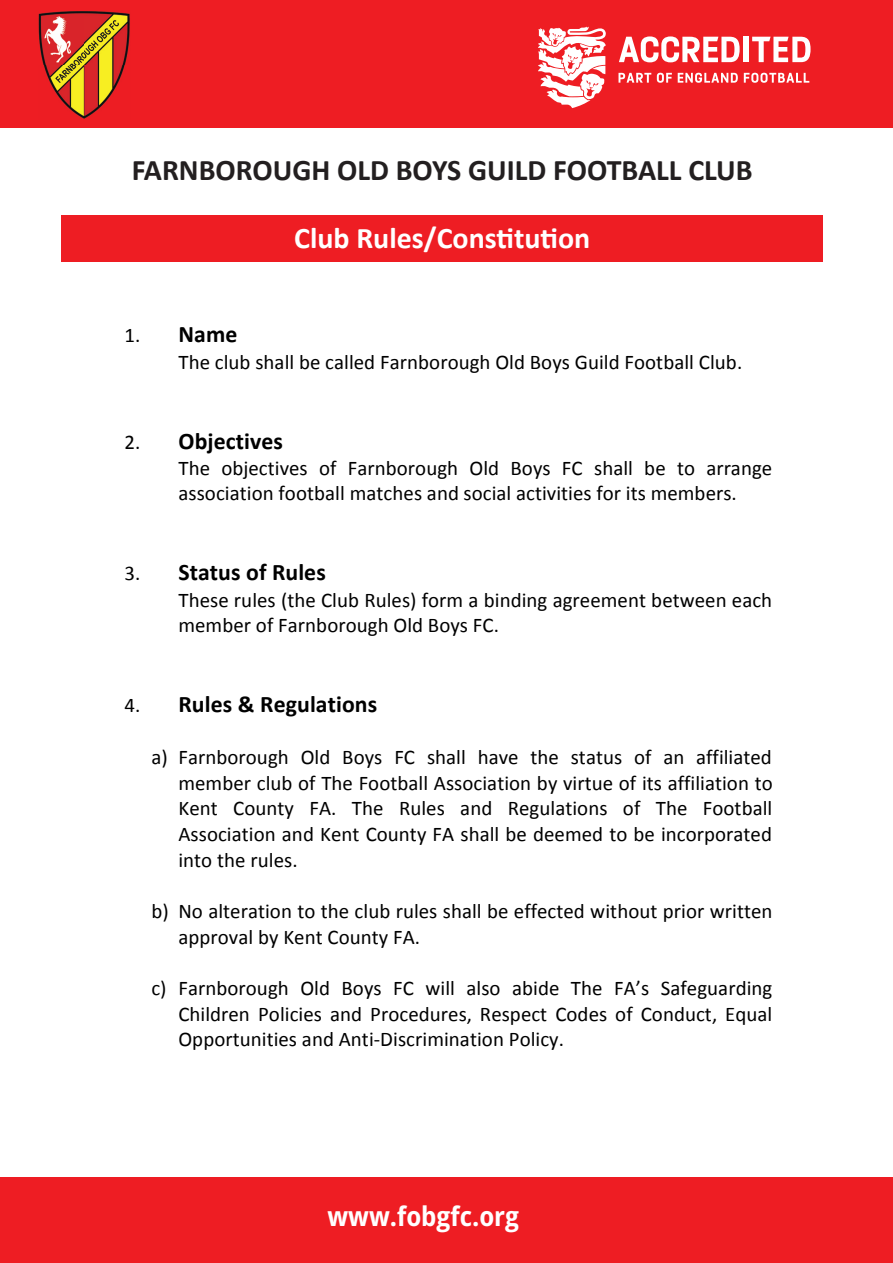
<style>
.page{position:relative;width:893px;height:1263px;background:#fff}
.page>*{position:absolute;margin:0;border:0;box-sizing:border-box;transform-origin:0 0}
.t1{font:700 30px "Calibri";color:#231f20}
.t2{font:700 30px "Calibri";color:#fff}
.t3{font:700 semi-condensed 27px "Open Sans";color:#fff}
.t4{font:700 23.7px "Calibri";letter-spacing:.005em;color:#000}
.t5{font:20.85px/25.5px "Calibri";color:#000}
.s1{font-weight:400;font-size:20.85px}
</style>
<div class="page">
<div style="left:0;top:0;width:893px;height:128px;background:#ee1d23"></div>
<div style="left:0;top:1178px;width:893px;height:85px;background:#ee1d23"></div>
<img style="left:39px;top:11px;width:91px;height:108px">
<div style="left:743px;top:37px;width:5px;height:25px;background:#fff"></div>
<svg style="left:619px;top:36px;width:121px;height:26px"></svg>
<svg style="left:752px;top:37px;width:58px;height:25px"></svg>
<svg style="left:538px;top:27px;width:68px;height:81px"></svg>
<svg style="left:618px;top:73px;width:33px;height:10px"></svg>
<svg style="left:657px;top:73px;width:15px;height:10px"></svg>
<svg style="left:678px;top:73px;width:60px;height:10px"></svg>
<svg style="left:744px;top:73px;width:65px;height:10px"></svg>
<div style="left:62px;top:215px;width:761px;height:46px;background:#ee1d23"></div>
<h1 class="t1" style="left:132px;top:151px;width:622px">FARNBOROUGH OLD BOYS GUILD FOOTBALL CLUB</h1>
<h1 class="t2" style="left:294px;top:219px;width:298px">Club Rules/Constitution</h1>
<p class="t4" style="left:124px;top:319px;width:115px"><span class="s1">1.</span> Name</p>
<p class="t5" style="left:178px;top:349px;width:565px">The club shall be called Farnborough Old Boys Guild Football Club.</p>
<p class="t4" style="left:124px;top:425px;width:160px"><span class="s1">2.</span> Objectives</p>
<p class="t5" style="left:178px;top:455px;width:595px">The objectives of Farnborough Old Boys FC shall be to arrange association football matches and social activities for its members.</p>
<p class="t4" style="left:124px;top:557px;width:203px"><span class="s1">3.</span> Status of Rules</p>
<p class="t5" style="left:178px;top:587px;width:595px">These rules (the Club Rules) form a binding agreement between each member of Farnborough Old Boys FC.</p>
<p class="t4" style="left:124px;top:689px;width:254px"><span class="s1">4.</span> Rules &amp; Regulations</p>
<p class="t5" style="left:178px;top:745px;width:596px;text-align:justify;text-indent:-27px">a) Farnborough Old Boys FC shall have the status of an affiliated member club of The Football Association by virtue of its affiliation to Kent County FA. The Rules and Regulations of The Football Association and Kent County FA shall be deemed to be incorporated into the rules.</p>
<p class="t5" style="left:178px;top:898px;width:596px;text-indent:-27px">b) No alteration to the club rules shall be effected without prior written approval by Kent County FA.</p>
<p class="t5" style="left:178px;top:975px;width:595px;text-align:justify;text-indent:-27px">c) Farnborough Old Boys FC will also abide The FA’s Safeguarding Children Policies and Procedures, Respect Codes of Conduct, Equal Opportunities and Anti-Discrimination Policy.</p>
<p class="t3" style="left:327px;top:1197px;width:193px">www.fobgfc.org</p>
</div>
